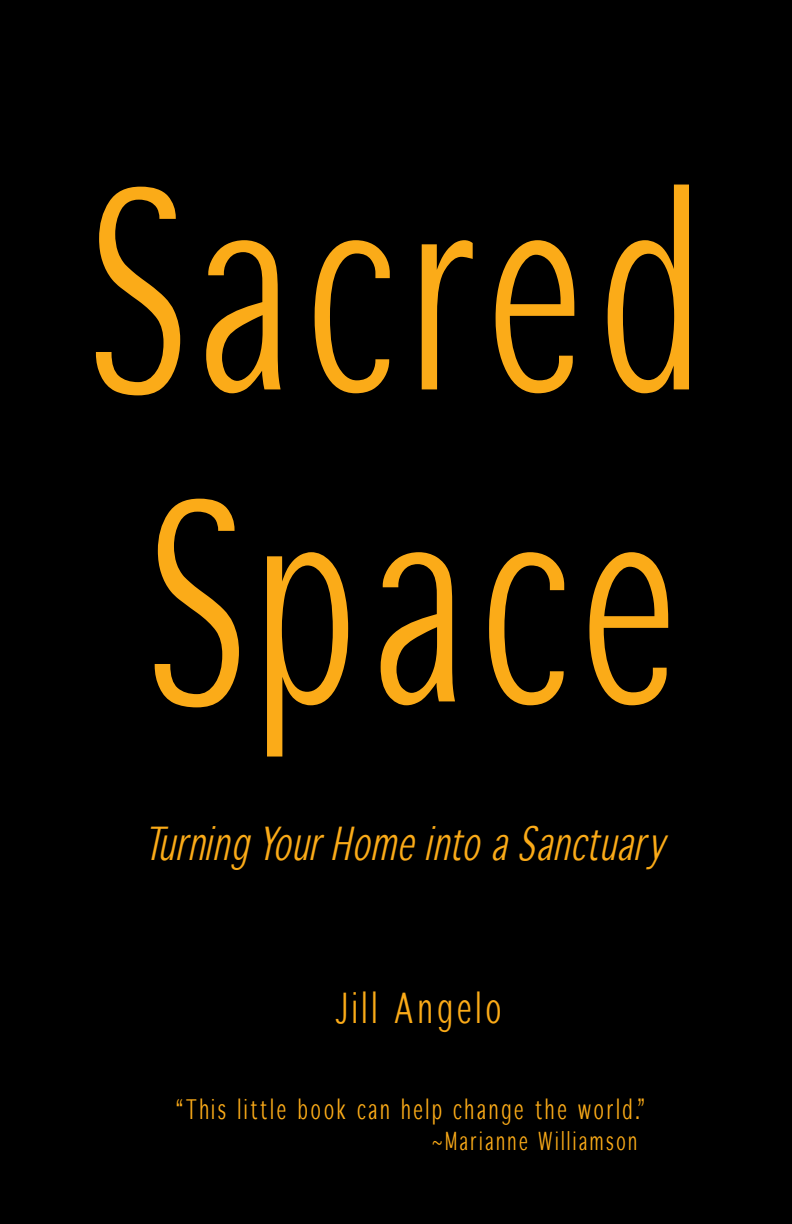
<style>
.page{position:relative;width:792px;height:1224px;background:#000}
.page>*{position:absolute;margin:0;border:0;box-sizing:border-box;transform-origin:0 0}
.t1{font:260px/312px "Winterthur Condensed";letter-spacing:.06em;color:#fbab18}
.t2{font:italic condensed 44px "Winterthur";letter-spacing:.02em;color:#fbab18}
.t3{font:40px "Winterthur Condensed";letter-spacing:.105em;color:#fbab18}
.t4{font:26px "Winterthur Condensed";letter-spacing:.105em;color:#fbab18}
.t5{font:24px "Winterthur Condensed";letter-spacing:.105em;color:#fbab18}
.s1{font-style:inherit}
.s2{font-size:26px}
</style>
<div class="page">
<h1 class="t1" style="left:87px;top:160px;width:615px"><span class="s1">S</span>acred<br><span class="s1">S</span>pace</h1>
<h2 class="t2" style="left:147px;top:816px;width:519px">Turning Your Home into a Sanctuary</h2>
<h3 class="t3" style="left:335px;top:983px;width:167px">Jill Angelo</h3>
<p class="t4" style="left:176px;top:1093px;width:471px">“This little book can help change the world.”</p>
<p class="t5" style="left:432px;top:1126px;width:207px"><span class="s2">~</span>Marianne Williamson</p>
</div>
